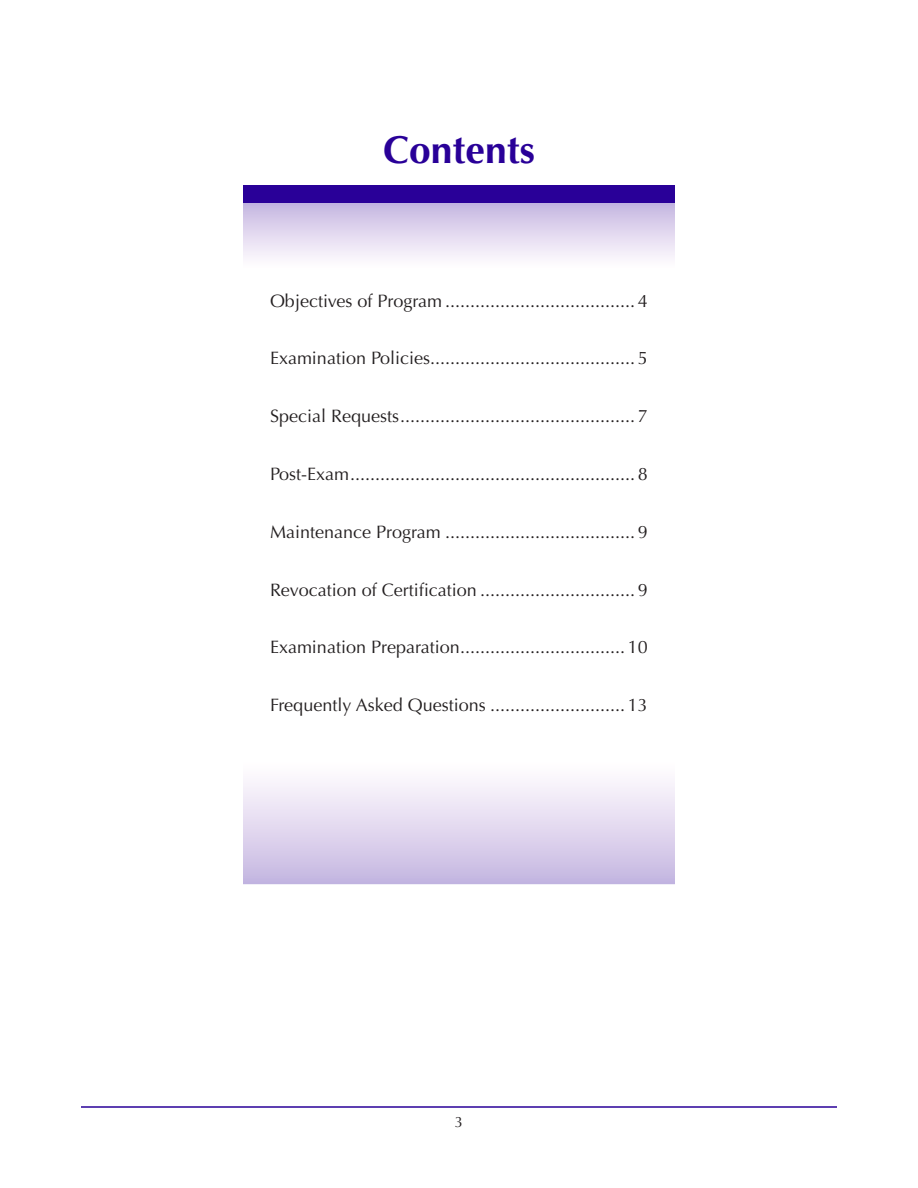
<style>
.page{position:relative;width:918px;height:1188px;background:#fff}
.page>*{position:absolute;margin:0;border:0;box-sizing:border-box;transform-origin:0 0}
.Heads{font:700 39px "Optima";color:#290098}
.t1{font:18px "Optima";color:#231f20}
.t2{font:15px "Optima";color:#231f20}
</style>
<div class="page">
<hr style="left:81px;top:1106px;width:756px;height:2px;background:#290098">
<div style="left:244px;top:763px;width:430px;height:120px;background:linear-gradient(to bottom,#fff,#c6b8e2)"></div>
<div style="left:243px;top:762px;width:432px;height:122px;border:2px solid #fff"></div>
<div style="left:244px;top:203px;width:430px;height:64px;background:linear-gradient(to bottom,#c5b6e1,#fffeff)"></div>
<div style="left:243px;top:202px;width:432px;height:66px;border:2px solid #fff"></div>
<div style="left:243px;top:185px;width:432px;height:17px;background:#290098"></div>
<p class="Heads" style="left:383px;top:127px;width:153px">Contents</p>
<p class="t1" style="left:270px;top:290px;width:379px">Objectives of Program ...................................... 4</p>
<p class="t1" style="left:270px;top:348px;width:379px">Examination Policies......................................... 5</p>
<p class="t1" style="left:270px;top:406px;width:379px">Special Requests............................................... 7</p>
<p class="t1" style="left:270px;top:463px;width:379px">Post-Exam......................................................... 8</p>
<p class="t1" style="left:270px;top:521px;width:379px">Maintenance Program ...................................... 9</p>
<p class="t1" style="left:270px;top:579px;width:379px">Revocation of Certification ............................... 9</p>
<p class="t1" style="left:270px;top:637px;width:379px">Examination Preparation................................. 10</p>
<p class="t1" style="left:270px;top:695px;width:379px">Frequently Asked Questions ........................... 13</p>
<p class="t2" style="left:455px;top:1113px;width:10px">3</p>
</div>
